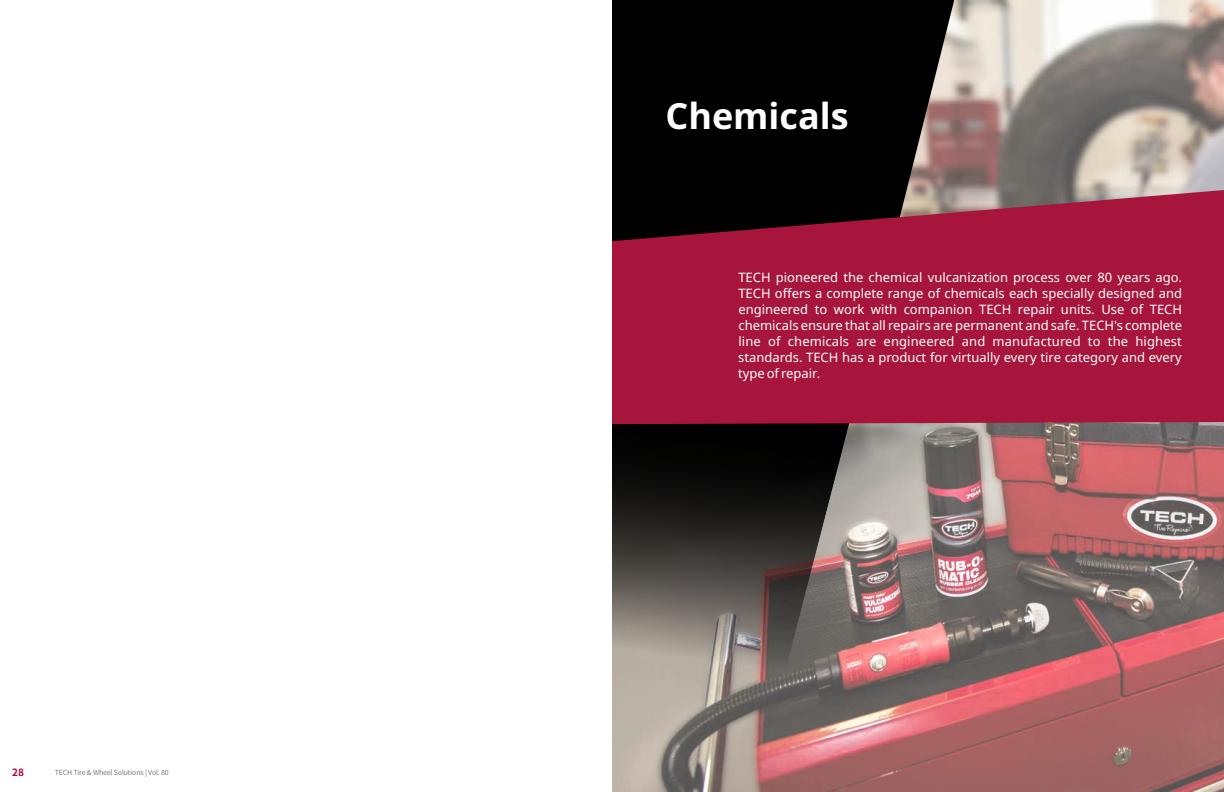
<style>
.page{position:relative;width:1224px;height:792px;background:#fff}
.page>*{position:absolute;margin:0;border:0;box-sizing:border-box;transform-origin:0 0}
.t1{font:700 36px "Noto Sans";color:#fff}
.t2{font:13px/15.9px "Noto Sans";color:#fff;text-align:justify}
.t3{font:700 10px "Noto Sans CJ Kjp";color:#ac003d}
.t4{font:7px "Noto Sans CJ Kjp";letter-spacing:-.02em;color:#7c7c7c}
</style>
<div class="page">
<img style="left:851px;top:0;width:373px;height:792px">
<svg style="left:612px;top:424px;width:239px;height:368px;background:#645955"></svg>
<div style="left:612px;top:0;width:342px;height:190px;background:#000"></div>
<svg style="left:612px;top:190px;width:612px;height:234px;background:#99173a"></svg>
<p class="t3" style="left:12px;top:767px;width:13px">28</p>
<p class="t4" style="left:55px;top:769px;width:116px">TECH Tire &amp; Wheel Solutions | Vol. 80</p>
<h1 class="t1" style="left:665px;top:90px;width:185px">Chemicals</h1>
<p class="t2" style="left:738px;top:270px;width:446px">TECH pioneered the chemical vulcanization process over 80 years ago.<br>TECH offers a complete range of chemicals each specially designed and engineered to work with companion TECH repair units. Use of TECH chemicals ensure that all repairs are permanent and safe. TECH's complete line of chemicals are engineered and manufactured to the highest standards. TECH has a product for virtually every tire category and every type of repair.</p>
</div>
